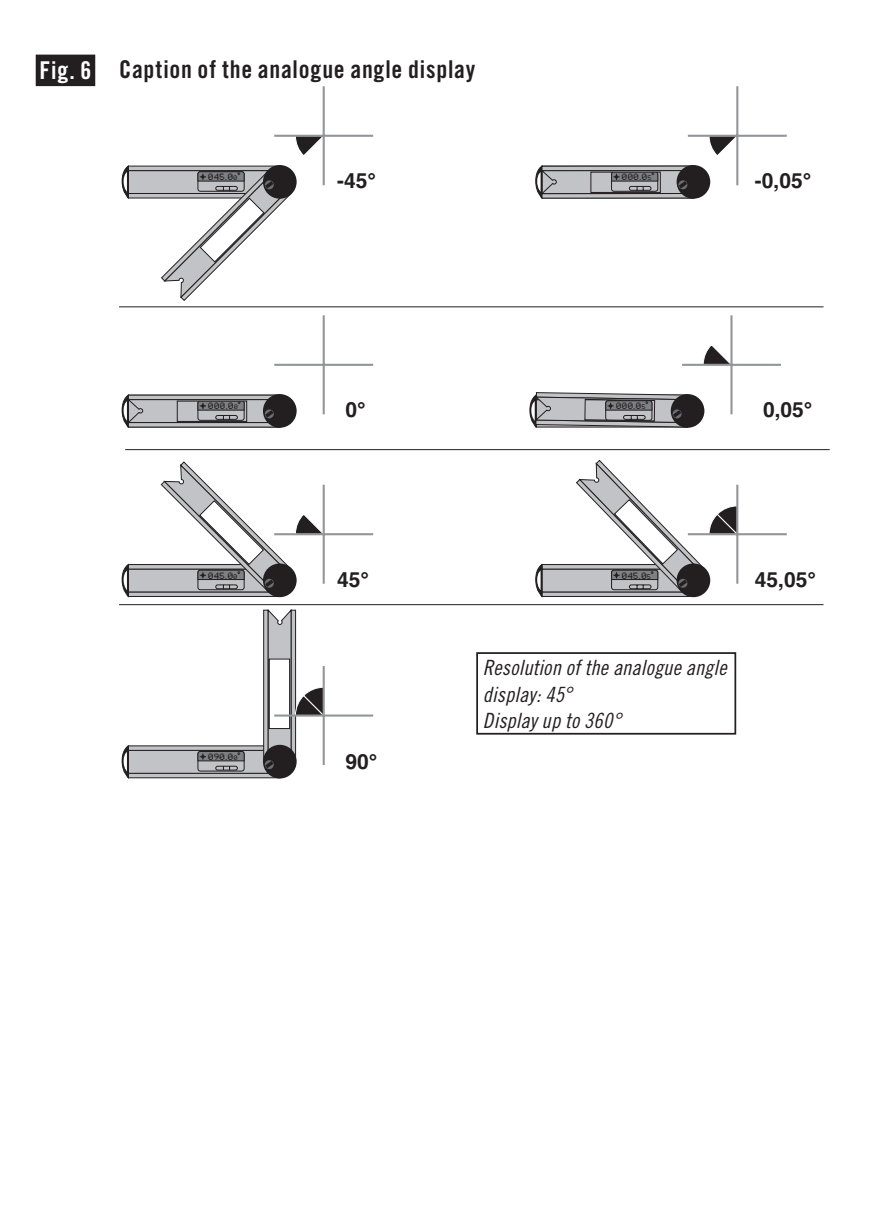
<style>
.page{position:relative;width:893px;height:1231px;background:#fff}
.page>*{position:absolute;margin:0;border:0;box-sizing:border-box;transform-origin:0 0}
.t1{font:24.5px "Trade Gothic Bold Cond Twenty";letter-spacing:.03em;color:#231f20}
.t2{font:24.5px "Trade Gothic Bold Cond Twenty";color:#fff}
.t3{font:21px/26.2px "Trade Gothic Cond Eighteen Obl";color:#231f20}
.t4{font:700 21px "Helvetica";color:#231f20}
.t5{font:9.45px "Synchro LET";color:#231f20}
.s1{font-size:7px}
</style>
<div class="page">
<svg style="left:121px;top:165px;width:176px;height:136px"></svg>
<svg style="left:295px;top:137px;width:28px;height:19px"></svg>
<hr style="left:323px;top:86px;width:2px;height:99px;background:#939598">
<hr style="left:274px;top:135px;width:99px;height:2px;background:#939598">
<svg style="left:535px;top:165px;width:176px;height:34px;background:#89898b"></svg>
<svg style="left:709px;top:137px;width:27px;height:18px"></svg>
<hr style="left:736px;top:86px;width:2px;height:99px;background:#939598">
<hr style="left:688px;top:135px;width:99px;height:2px;background:#939598">
<svg style="left:121px;top:461px;width:204px;height:137px"></svg>
<hr style="left:323px;top:484px;width:2px;height:99px;background:#939598">
<hr style="left:274px;top:533px;width:99px;height:2px;background:#939598">
<svg style="left:535px;top:459px;width:203px;height:139px"></svg>
<hr style="left:736px;top:484px;width:2px;height:99px;background:#939598">
<hr style="left:688px;top:533px;width:99px;height:2px;background:#939598">
<svg style="left:245px;top:773px;width:16px;height:5px"></svg>
<div style="left:128px;top:749px;width:152px;height:24px;background:#c2c3c6;border:1px solid #231f20"></div>
<svg style="left:245px;top:745px;width:16px;height:5px"></svg>
<svg style="left:121px;top:745px;width:124px;height:33px"></svg>
<svg style="left:261px;top:609px;width:62px;height:169px"></svg>
<hr style="left:323px;top:666px;width:2px;height:99px;background:#939598">
<hr style="left:274px;top:714px;width:99px;height:2px;background:#939598">
<svg style="left:121px;top:394px;width:176px;height:34px;background:#89898b"></svg>
<hr style="left:323px;top:315px;width:2px;height:99px;background:#939598">
<hr style="left:274px;top:364px;width:99px;height:2px;background:#939598">
<svg style="left:529px;top:392px;width:176px;height:36px;background:#8d8c8e"></svg>
<svg style="left:703px;top:345px;width:27px;height:19px"></svg>
<hr style="left:730px;top:315px;width:2px;height:99px;background:#939598">
<hr style="left:682px;top:364px;width:99px;height:2px;background:#939598">
<hr style="left:119px;top:306px;width:704px;height:1px;background:#231f20">
<hr style="left:125px;top:449px;width:705px;height:1px;background:#231f20">
<hr style="left:119px;top:604px;width:704px;height:1px;background:#231f20">
<div style="left:476px;top:652px;width:260px;height:82px;border:2px solid #231f20"></div>
<div style="left:36px;top:55px;width:59px;height:31px;background:#231f20"></div>
<p class="t2" style="left:40px;top:56px;width:53px">Fig. 6</p>
<p class="t1" style="left:119px;top:55px;width:358px">Caption of the analogue angle display</p>
<p class="t5" style="left:208px;top:169px;width:34px">045.0<span class="s1">0</span>°</p>
<p class="t4" style="left:337px;top:162px;width:40px">-45°</p>
<p class="t5" style="left:622px;top:169px;width:34px">000.0<span class="s1">5</span>°</p>
<p class="t4" style="left:755px;top:162px;width:58px">-0,05°</p>
<p class="t5" style="left:208px;top:397px;width:35px">000.0<span class="s1">0</span>°</p>
<p class="t4" style="left:345px;top:391px;width:22px">0°</p>
<p class="t5" style="left:616px;top:397px;width:34px">000.0<span class="s1">5</span>°</p>
<p class="t4" style="left:763px;top:391px;width:51px">0,05°</p>
<p class="t5" style="left:208px;top:567px;width:34px">045.0<span class="s1">0</span>°</p>
<p class="t4" style="left:337px;top:561px;width:33px">45°</p>
<p class="t5" style="left:622px;top:567px;width:34px">045.0<span class="s1">5</span>°</p>
<p class="t4" style="left:755px;top:561px;width:62px">45,05°</p>
<p class="t5" style="left:208px;top:748px;width:34px">090.0<span class="s1">0</span>°</p>
<p class="t4" style="left:345px;top:742px;width:33px">90°</p>
<p class="t3" style="left:483px;top:654px;width:245px">Resolution of the analogue angle display: 45°<br>Display up to 360°</p>
</div>
